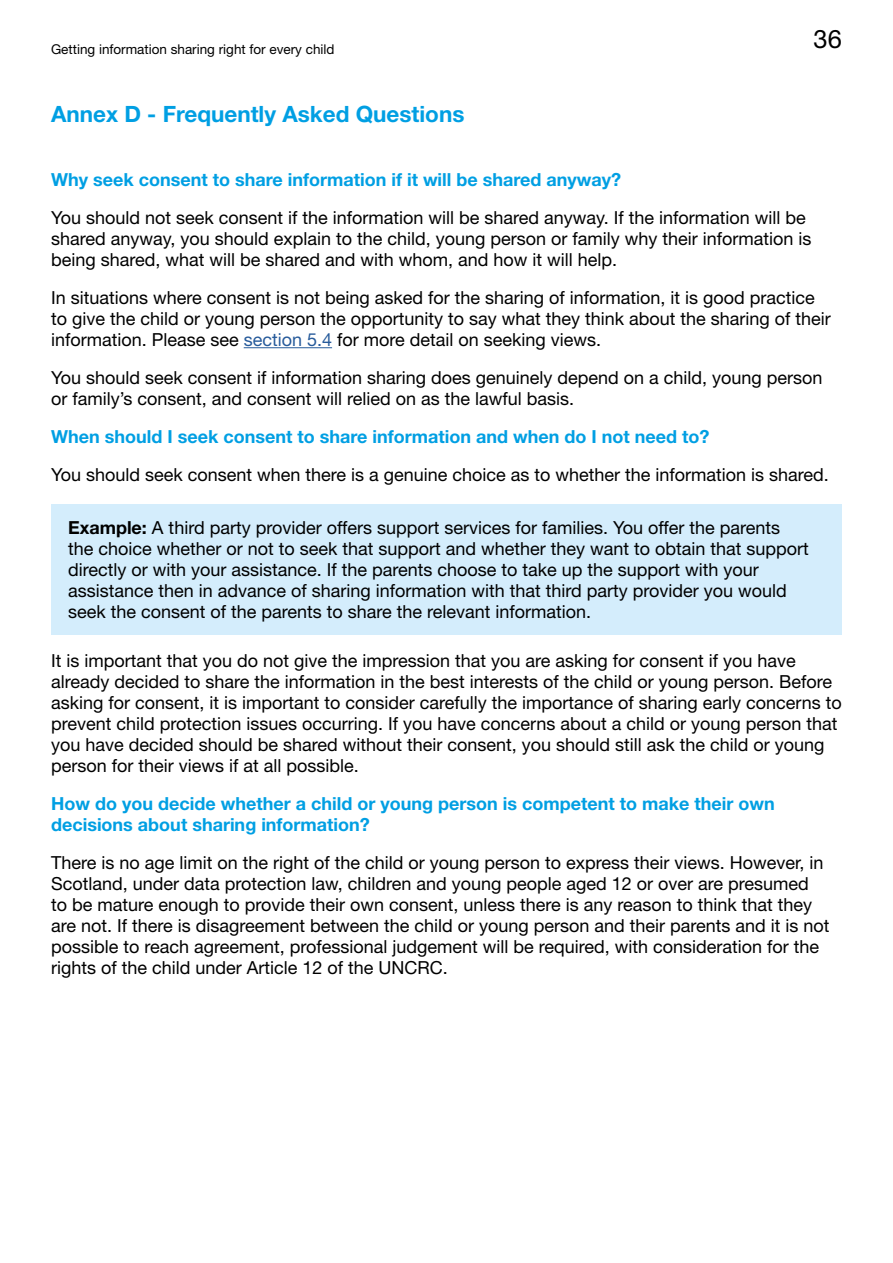
<style>
.page{position:relative;width:893px;height:1263px;background:#fff}
.page>*{position:absolute;margin:0;border:0;box-sizing:border-box;transform-origin:0 0}
.t1{font:25.5px "Helvetica Neue LT Std";color:#000}
.Chapter_Head{font:700 22.5px "Helvetica Neue LT Std";color:#009fe3}
.Body{font:18px/21px "Helvetica Neue LT Std";color:#000}
.Body-2{font:700 18px/21px "Helvetica Neue LT Std";color:#009fe3}
.t2{font:13.5px "Helvetica Neue LT Std";color:#000}
.s1{color:#275b9b}
.s2{font-weight:700}
</style>
<div class="page">
<hr style="left:244px;top:347px;width:88px;height:1px;background:#275b9b">
<div style="left:51px;top:504px;width:791px;height:131px;background:#d4edfc"></div>
<p class="t2" style="left:51px;top:41px;width:285px">Getting information sharing right for every child</p>
<p class="Chapter_Head" style="left:51px;top:100px;width:415px">Annex D - Frequently Asked Questions</p>
<h1 class="t1" style="left:814px;top:24px;width:30px">36</h1>
<p class="Body-2" style="left:51px;top:169px;width:572px">Why seek consent to share information if it will be shared anyway?</p>
<p class="Body" style="left:51px;top:207px;width:762px">You should not seek consent if the information will be shared anyway. If the information will be shared anyway, you should explain to the child, young person or family why their information is being shared, what will be shared and with whom, and how it will help.</p>
<p class="Body" style="left:51px;top:287px;width:781px">In situations where consent is not being asked for the sharing of information, it is good practice to give the child or young person the opportunity to say what they think about the sharing of their information. Please see <span class="s1">section 5.4</span> for more detail on seeking views.</p>
<p class="Body" style="left:51px;top:367px;width:773px">You should seek consent if information sharing does genuinely depend on a child, young person or family’s consent, and consent will relied on as the lawful basis.</p>
<p class="Body-2" style="left:51px;top:426px;width:660px">When should I seek consent to share information and when do I not need to?</p>
<p class="Body" style="left:51px;top:464px;width:779px">You should seek consent when there is a genuine choice as to whether the information is shared.</p>
<p class="Body" style="left:68px;top:517px;width:742px"><span class="s2">Example:</span> A third party provider offers support services for families. You offer the parents the choice whether or not to seek that support and whether they want to obtain that support directly or with your assistance. If the parents choose to take up the support with your assistance then in advance of sharing information with that third party provider you would seek the consent of the parents to share the relevant information.</p>
<p class="Body" style="left:51px;top:650px;width:792px">It is important that you do not give the impression that you are asking for consent if you have already decided to share the information in the best interests of the child or young person. Before asking for consent, it is important to consider carefully the importance of sharing early concerns to prevent child protection issues occurring. If you have concerns about a child or young person that you have decided should be shared without their consent, you should still ask the child or young person for their views if at all possible.</p>
<p class="Body-2" style="left:51px;top:793px;width:725px">How do you decide whether a child or young person is competent to make their own decisions about sharing information?</p>
<p class="Body" style="left:51px;top:852px;width:780px">There is no age limit on the right of the child or young person to express their views. However, in Scotland, under data protection law, children and young people aged 12 or over are presumed<br>to be mature enough to provide their own consent, unless there is any reason to think that they are not. If there is disagreement between the child or young person and their parents and it is not possible to reach agreement, professional judgement will be required, with consideration for the rights of the child under Article 12 of the UNCRC.</p>
</div>
